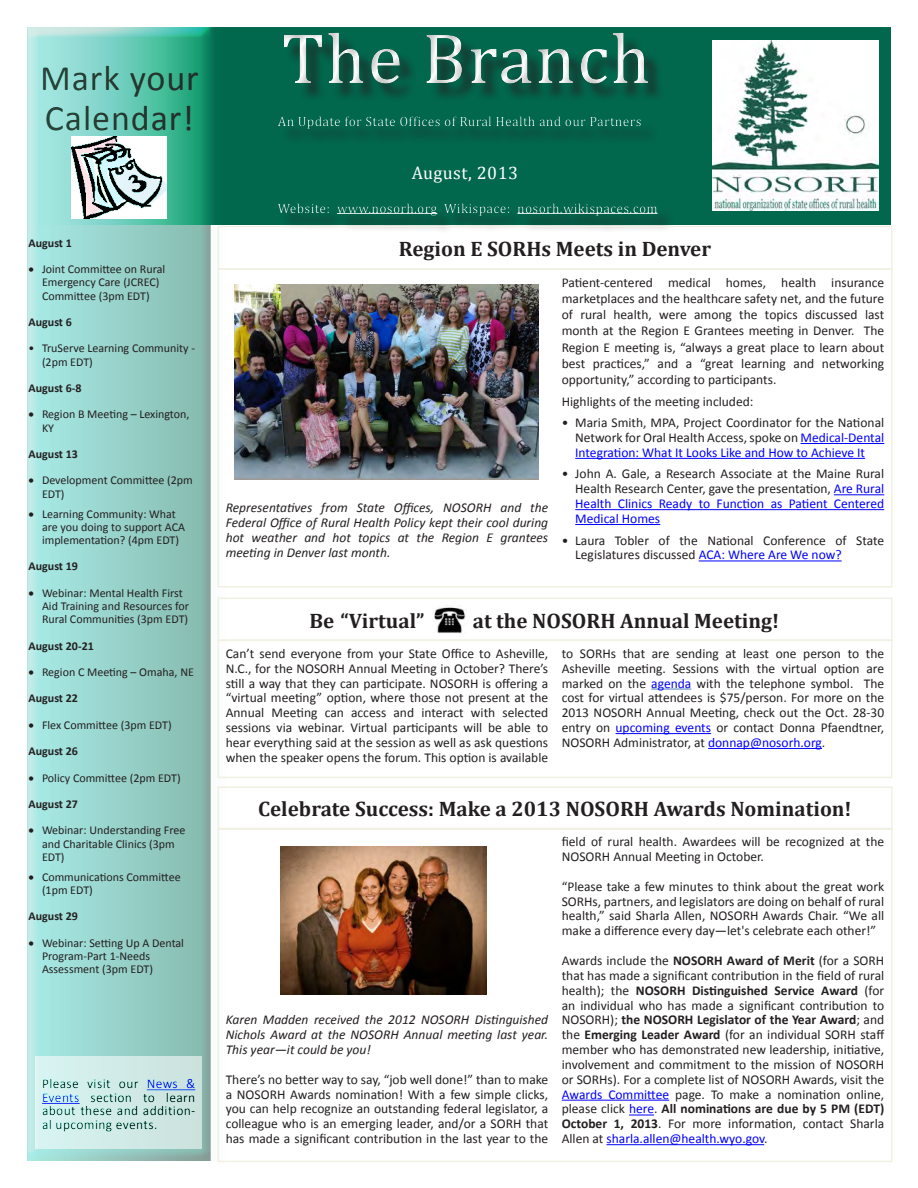
<style>
.page{position:relative;width:918px;height:1188px;background:#fff}
.page>*{position:absolute;margin:0;border:0;box-sizing:border-box;transform-origin:0 0}
.t1{font:72px "Cambria";letter-spacing:.025em;color:#fff}
.t2{font:36px/40.5px "Calibri";letter-spacing:.025em;color:#231f20}
.List_Paragraph{font:700 21px "Cambria";color:#231f20}
.Address{font:18px "Cambria";letter-spacing:.025em;color:#fff}
.Default{font:13.5px/14.9px "Calibri";color:#231f20;text-align:justify}
.t3{font:italic 13.5px/14.9px "Calibri";color:#231f20;text-align:justify}
.t4{font:13.5px "Cambria";letter-spacing:.025em;color:#fff}
.Address-2{font:13.5px/13.5px "Calibri";letter-spacing:.025em;color:#000;text-align:justify}
.t5{font:12px/13.2px "Calibri";color:#231f20}
.t6{font:700 12px "Calibri";color:#231f20}
.s1{color:#0900df}
.s2{color:#00f}
.s3{font-weight:700}
</style>
<div class="page">
<div style="left:27px;top:27px;width:864px;height:198px;background:#01674d"></div>
<div style="left:264px;top:14px;width:408px;height:220px;background:#231f20;opacity:.5"></div>
<img style="left:712px;top:41px;width:167px;height:169px">
<div style="left:22px;top:20px;width:200px;height:1142px;background:#231f20;opacity:.75"></div>
<div style="left:218px;top:226px;width:675px;height:44px;border:2px solid #f1f0e4"></div>
<hr style="left:801px;top:443px;width:83px;height:1px;background:#00f">
<hr style="left:575px;top:458px;width:290px;height:1px;background:#00f">
<hr style="left:834px;top:494px;width:50px;height:1px;background:#00f">
<hr style="left:575px;top:509px;width:309px;height:1px;background:#00f">
<hr style="left:575px;top:524px;width:85px;height:1px;background:#00f">
<hr style="left:699px;top:561px;width:143px;height:1px;background:#00f">
<div style="left:218px;top:268px;width:675px;height:320px;border:2px solid #f1f0e4"></div>
<div style="left:218px;top:598px;width:674px;height:43px;border:2px solid #f1f0e4"></div>
<hr style="left:651px;top:689px;width:40px;height:1px;background:#4f81bd">
<hr style="left:616px;top:733px;width:95px;height:1px;background:#00f">
<hr style="left:708px;top:748px;width:114px;height:1px;background:#00f">
<div style="left:218px;top:639px;width:674px;height:139px;border:2px solid #f1f0e4"></div>
<div style="left:218px;top:786px;width:674px;height:44px;border:2px solid #f1f0e4"></div>
<hr style="left:562px;top:1100px;width:107px;height:1px;background:#00f">
<svg style="left:629px;top:1115px;width:25px;height:1px"></svg>
<hr style="left:607px;top:1144px;width:157px;height:1px;background:#00f">
<div style="left:218px;top:828px;width:674px;height:334px;border:2px solid #f1f0e4"></div>
<img style="left:235px;top:285px;width:303px;height:195px">
<img style="left:433px;top:607px;width:33px;height:26px">
<img style="left:280px;top:847px;width:206px;height:148px">
<h2 class="t2" style="left:40px;top:58px;width:160px">Mark your<br>Calendar!</h2>
<p class="t6" style="left:28px;top:235px;width:45px">August 1</p>
<p class="t5" style="left:42px;top:263px;width:125px;text-indent:-14px">• Joint Committee on Rural<br>Emergency Care (JCREC)<br>Committee (3pm EDT)</p>
<p class="t6" style="left:28px;top:314px;width:45px">August 6</p>
<p class="t5" style="left:42px;top:342px;width:155px;text-indent:-14px">• TruServe Learning Community - (2pm EDT)</p>
<p class="t6" style="left:28px;top:380px;width:55px">August 6-8</p>
<p class="t5" style="left:42px;top:408px;width:149px;text-indent:-14px">• Region B Meeting – Lexington,<br>KY</p>
<p class="t6" style="left:28px;top:446px;width:51px">August 13</p>
<p class="t5" style="left:42px;top:474px;width:152px;text-indent:-14px">• Development Committee (2pm<br>EDT)</p>
<p class="t5" style="left:42px;top:507px;width:145px;text-indent:-14px">• Learning Community: What are you doing to support ACA implementation? (4pm EDT)</p>
<p class="t6" style="left:28px;top:559px;width:51px">August 19</p>
<p class="t5" style="left:42px;top:586px;width:149px;text-indent:-14px">• Webinar: Mental Health First<br>Aid Training and Resources for<br>Rural Communities (3pm EDT)</p>
<p class="t6" style="left:28px;top:638px;width:67px">August 20-21</p>
<p class="t5" style="left:28px;top:665px;width:167px">• Region C Meeting – Omaha, NE</p>
<p class="t6" style="left:28px;top:691px;width:51px">August 22</p>
<p class="t5" style="left:28px;top:718px;width:145px">• Flex Committee (3pm EDT)</p>
<p class="t6" style="left:28px;top:744px;width:51px">August 26</p>
<p class="t5" style="left:28px;top:771px;width:154px">• Policy Committee (2pm EDT)</p>
<p class="t6" style="left:28px;top:796px;width:51px">August 27</p>
<p class="t5" style="left:42px;top:824px;width:145px;text-indent:-14px">• Webinar: Understanding Free and Charitable Clinics (3pm<br>EDT)</p>
<p class="t5" style="left:42px;top:870px;width:140px;text-indent:-14px">• Communications Committee (1pm EDT)</p>
<p class="t6" style="left:28px;top:909px;width:51px">August 29</p>
<p class="t5" style="left:42px;top:936px;width:144px;text-indent:-14px">• Webinar: Setting Up A Dental<br>Program-Part 1-Needs<br>Assessment (3pm EDT)</p>
<p class="Address-2" style="left:42px;top:1077px;width:155px">Please visit our <span class="s1">News &amp; Events</span> section to learn about these and addition&shy;al upcoming events.</p>
<h1 class="t1" style="left:282px;top:16px;width:370px">The Branch</h1>
<p class="t4" style="left:278px;top:114px;width:365px">An Update for State Offices of Rural Health and our Partners</p>
<p class="Address" style="left:412px;top:162px;width:108px">August, 2013</p>
<p class="t4" style="left:278px;top:200px;width:381px">Website: www.nosorh.org Wikispace: nosorh.wikispaces.com</p>
<p class="List_Paragraph" style="left:399px;top:234px;width:314px">Region E SORHs Meets in Denver</p>
<p class="t3" style="left:226px;top:500px;width:324px">Representatives from State Offices, NOSORH and the Federal Office of Rural Health Policy kept their cool during hot weather and hot topics at the Region E grantees meeting in Denver last month.</p>
<p class="Default" style="left:562px;top:274px;width:324px;line-height:16.2px">Patient-centered medical homes, health insurance marketplaces and the healthcare safety net, and the future of rural health, were among the topics discussed last month at the Region E Grantees meeting in Denver. The Region E meeting is, “always a great place to learn about best practices,” and a “great learning and networking opportunity,” according to participants.</p>
<p class="Default" style="left:562px;top:394px;width:193px">Highlights of the meeting included:</p>
<p class="Default" style="left:575px;top:415px;width:310px;text-indent:-14px">• Maria Smith, MPA, Project Coordinator for the National Network for Oral Health Access, spoke on <span class="s2">Medical-Dental Integration: What It Looks Like and How to Achieve It</span></p>
<p class="Default" style="left:575px;top:467px;width:311px;text-indent:-14px">• John A. Gale, a Research Associate at the Maine Rural Health Research Center, gave the presentation, <span class="s2">Are Rural Health Clinics Ready to Function as Patient Centered Medical Homes</span></p>
<p class="Default" style="left:575px;top:533px;width:310px;text-indent:-14px">• Laura Tobler of the National Conference of State<br>Legislatures discussed <span class="s2">ACA: Where Are We now?</span></p>
<p class="List_Paragraph" style="left:310px;top:606px;width:116px">Be “Virtual”</p>
<p class="List_Paragraph" style="left:473px;top:606px;width:308px">at the NOSORH Annual Meeting!</p>
<p class="Default" style="left:226px;top:646px;width:324px">Can’t send everyone from your State Office to Asheville, N.C., for the NOSORH Annual Meeting in October? There’s still a way that they can participate. NOSORH is offering a “virtual meeting” option, where those not present at the Annual Meeting can access and interact with selected sessions via webinar. Virtual participants will be able to hear everything said at the session as well as ask questions when the speaker opens the forum. This option is available</p>
<p class="Default" style="left:562px;top:646px;width:324px">to SORHs that are sending at least one person to the Asheville meeting. Sessions with the virtual option are marked on the <span class="s2">agenda</span> with the telephone symbol. The cost for virtual attendees is $75/person. For more on the 2013 NOSORH Annual Meeting, check out the Oct. 28-30 entry on <span class="s2">upcoming events</span> or contact Donna Pfaendtner, NOSORH Administrator, at <span class="s2">donnap@nosorh.org</span>.</p>
<p class="List_Paragraph" style="left:258px;top:794px;width:595px">Celebrate Success: Make a 2013 NOSORH Awards Nomination!</p>
<p class="t3" style="left:226px;top:1012px;width:324px">Karen Madden received the 2012 NOSORH Distinguished Nichols Award at the NOSORH Annual meeting last year.<br>This year—it could be you!</p>
<p class="Default" style="left:226px;top:1072px;width:324px">There’s no better way to say, “job well done!” than to make a NOSORH Awards nomination! With a few simple clicks, you can help recognize an outstanding federal legislator, a colleague who is an emerging leader, and/or a SORH that has made a significant contribution in the last year to the</p>
<p class="Default" style="left:562px;top:834px;width:324px">field of rural health. Awardees will be recognized at the<br>NOSORH Annual Meeting in October.</p>
<p class="Default" style="left:562px;top:879px;width:324px">“Please take a few minutes to think about the great work SORHs, partners, and legislators are doing on behalf of rural health,” said Sharla Allen, NOSORH Awards Chair. “We all make a difference every day—let's celebrate each other!”</p>
<p class="Default" style="left:562px;top:953px;width:324px">Awards include the <span class="s3">NOSORH Award of Merit</span> (for a SORH that has made a significant contribution in the field of rural health); the <span class="s3">NOSORH Distinguished Service Award</span> (for an individual who has made a significant contribution to NOSORH); <span class="s3">the NOSORH Legislator of the Year Award</span>; and the <span class="s3">Emerging Leader Award</span> (for an individual SORH staff member who has demonstrated new leadership, initiative, involvement and commitment to the mission of NOSORH or SORHs). For a complete list of NOSORH Awards, visit the <span class="s2">Awards Committee</span> page. To make a nomination online, please click <span class="s2">here</span>. <span class="s3">All nominations are due by 5 PM (EDT)<br>October 1, 2013</span>. For more information, contact Sharla Allen at <span class="s2">sharla.allen@health.wyo.gov</span>.</p>
</div>
